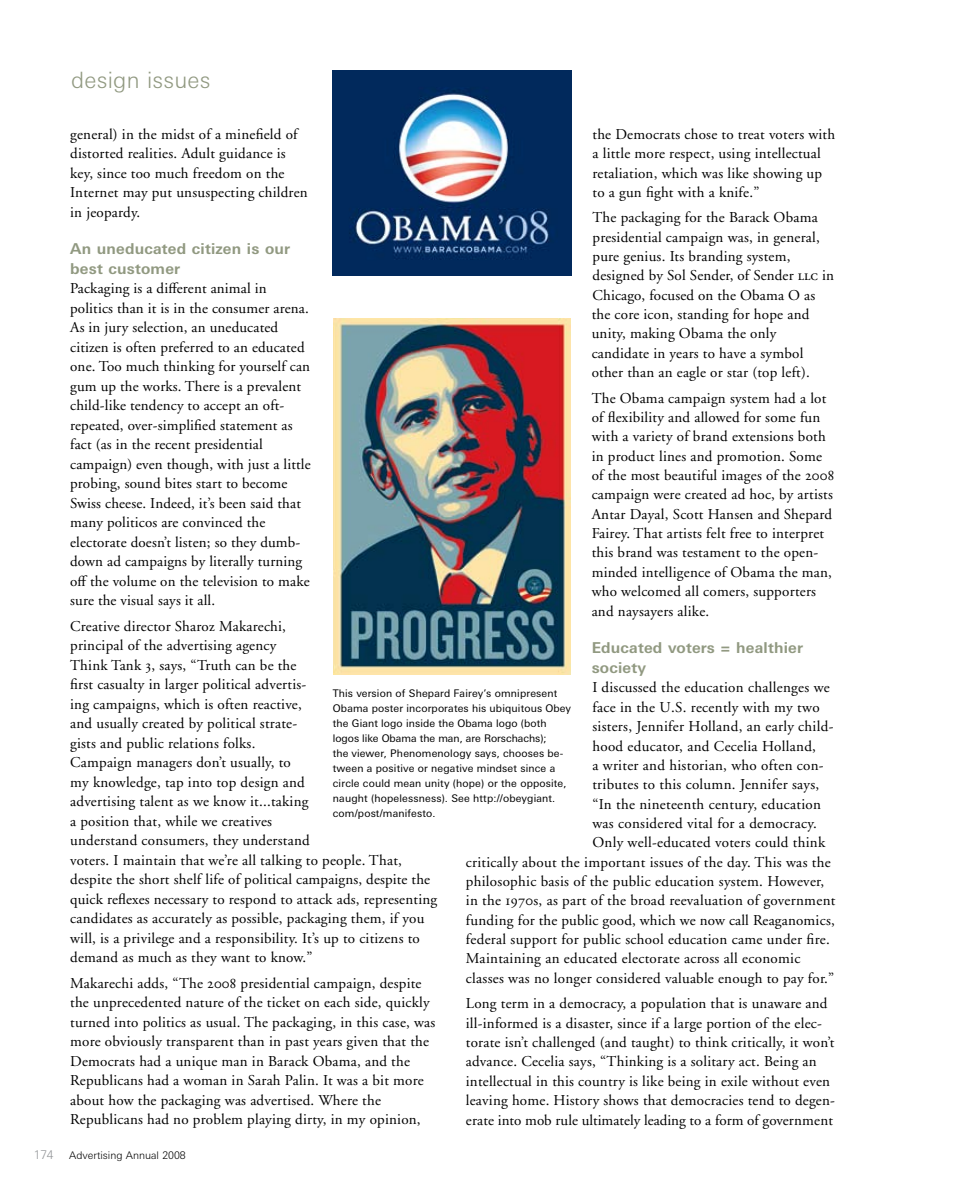
<style>
.page{position:relative;width:959px;height:1202px;background:#fff}
.page>*{position:absolute;margin:0;border:0;box-sizing:border-box;transform-origin:0 0}
.t1{font:300 22.5px "Linotype Univers Basic";letter-spacing:.01em;color:#919981}
.t2{font:15px/19.5px "CA Garamond";letter-spacing:.015em;color:#000}
.t3{font:700 15px/19.5px "Linotype Univers Basic";letter-spacing:.015em;color:#919981}
.t4{font:300 12px "Linotype Univers Basic";color:#939598}
.t5{font:10.5px/15px "Linotype Univers Basic";letter-spacing:.015em;color:#000}
.t6{font:300 10.5px "Linotype Univers Basic";color:#000}
.s1{font-family:"Adobe Garamond Exp"}
.s2{font-family:"Adobe Garamond Regular SC"}
</style>
<div class="page">
<img style="left:333px;top:70px;width:238px;height:206px">
<img style="left:334px;top:318px;width:236px;height:356px">
<h1 class="t1" style="left:71px;top:66px;width:141px">design issues</h1>
<p class="t2" style="left:70px;top:124px;width:239px">general) in the midst of a minefield of distorted realities. Adult guidance is key, since too much freedom on the<br>Internet may put unsuspecting children in jeopardy.</p>
<p class="t3" style="left:70px;top:239px;width:221px">An uneducated citizen is our best customer</p>
<p class="t2" style="left:70px;top:279px;width:242px">Packaging is a di<span class="s1">V</span>erent animal in politics than it is in the consumer arena.<br>As in jury selection, an uneducated citizen is often preferred to an educated one. Too much thinking for yourself can gum up the works. There is a prevalent child-like tendency to accept an oft&shy;repeated, over-simplified statement as fact (as in the recent presidential campaign) even though, with just a little probing, sound bites start to become Swiss cheese. Indeed, it’s been said that many politicos are convinced the electorate doesn’t listen; so they dumb&shy;down ad campaigns by literally turning o<span class="s1">V</span> the volume on the television to make sure the visual says it all.</p>
<p class="t2" style="left:70px;top:616px;width:368px">Creative director Sharoz Makarechi,<br>principal of the advertising agency<br>Think Tank 3, says, “Truth can be the<br>first casualty in larger political advertis-<br>ing campaigns, which is often reactive,<br>and usually created by political strate-<br>gists and public relations folks.<br>Campaign managers don’t usually, to<br>my knowledge, tap into top design and<br>advertising talent as we know it...taking<br>a position that, while we creatives<br>understand consumers, they understand<br>voters. I maintain that we’re all talking to people. That, despite the short shelf life of political campaigns, despite the quick reflexes necessary to respond to attack ads, representing candidates as accurately as possible, packaging them, if you will, is a privilege and a responsibility. It’s up to citizens to demand as much as they want to know.”</p>
<p class="t2" style="left:70px;top:973px;width:367px">Makarechi adds, “The 2008 presidential campaign, despite the unprecedented nature of the ticket on each side, quickly turned into politics as usual. The packaging, in this case, was more obviously transparent than in past years given that the Democrats had a unique man in Barack Obama, and the Republicans had a woman in Sarah Palin. It was a bit more about how the packaging was advertised. Where the Republicans had no problem playing dirty, in my opinion,</p>
<p class="t2" style="left:592px;top:124px;width:244px">the Democrats chose to treat voters with a little more respect, using intellectual retaliation, which was like showing up to a gun fight with a knife.”</p>
<p class="t2" style="left:591px;top:208px;width:244px">The packaging for the Barack Obama presidential campaign was, in general, pure genius. Its branding system, designed by Sol Sender, of Sender <span class="s2">llc</span> in Chicago, focused on the Obama O as the core icon, standing for hope and unity, making Obama the only candidate in years to have a symbol other than an eagle or star (top left).</p>
<p class="t2" style="left:591px;top:388px;width:244px">The Obama campaign system had a lot of flexibility and allowed for some fun with a variety of brand extensions both in product lines and promotion. Some of the most beautiful images of the 2008 campaign were created ad hoc, by artists Antar Dayal, Scott Hansen and Shepard Fairey. That artists felt free to interpret this brand was testament to the open&shy;minded intelligence of Obama the man, who welcomed all comers, supporters and naysayers alike.</p>
<p class="t3" style="left:591px;top:638px;width:213px">Educated voters = healthier society</p>
<p class="t2" style="left:592px;top:678px;width:239px">I discussed the education challenges we</p>
<p class="t2" style="left:592px;top:697px;width:229px">face in the U.S. recently with my two</p>
<p class="t2" style="left:592px;top:717px;width:242px">sisters, Jennifer Holland, an early child-</p>
<p class="t2" style="left:592px;top:736px;width:225px">hood educator, and Cecelia Holland,</p>
<p class="t2" style="left:592px;top:755px;width:232px">a writer and historian, who often con-</p>
<p class="t2" style="left:592px;top:775px;width:228px">tributes to this column. Jennifer says,</p>
<p class="t2" style="left:592px;top:794px;width:230px">“In the nineteenth century, education</p>
<p class="t2" style="left:592px;top:814px;width:226px">was considered vital for a democracy.</p>
<p class="t2" style="left:592px;top:833px;width:234px">Only well-educated voters could think</p>
<p class="t2" style="left:466px;top:852px;width:366px">critically about the important issues of the day. This was the</p>
<p class="t2" style="left:466px;top:872px;width:360px">philosophic basis of the public education system. However,</p>
<p class="t2" style="left:466px;top:891px;width:371px">in the 1970s, as part of the broad reevaluation of government</p>
<p class="t2" style="left:466px;top:910px;width:370px">funding for the public good, which we now call Reaganomics,</p>
<p class="t2" style="left:466px;top:930px;width:365px">federal support for public school education came under fire.</p>
<p class="t2" style="left:466px;top:949px;width:336px">Maintaining an educated electorate across all economic</p>
<p class="t2" style="left:466px;top:968px;width:370px">classes was no longer considered valuable enough to pay for.”</p>
<p class="t2" style="left:466px;top:994px;width:370px">Long term in a democracy, a population that is unaware and ill-informed is a disaster, since if a large portion of the elec&shy;torate isn’t challenged (and taught) to think critically, it won’t advance. Cecelia says, “Thinking is a solitary act. Being an intellectual in this country is like being in exile without even leaving home. History shows that democracies tend to degen&shy;erate into mob rule ultimately leading to a form of government</p>
<p class="t5" style="left:333px;top:686px;width:240px">This version of Shepard Fairey’s omnipresent Obama poster incorporates his ubiquitous Obey the Giant logo inside the Obama logo (both logos like Obama the man, are Rorschachs);<br>the viewer, Phenomenology says, chooses be&shy;tween a positive or negative mindset since a circle could mean unity (hope) or the opposite, naught (hopelessness). See http://obeygiant. com/post/manifesto.</p>
<p class="t4" style="left:34px;top:1147px;width:21px">174</p>
<p class="t6" style="left:69px;top:1149px;width:118px">Advertising Annual 2008</p>
</div>
